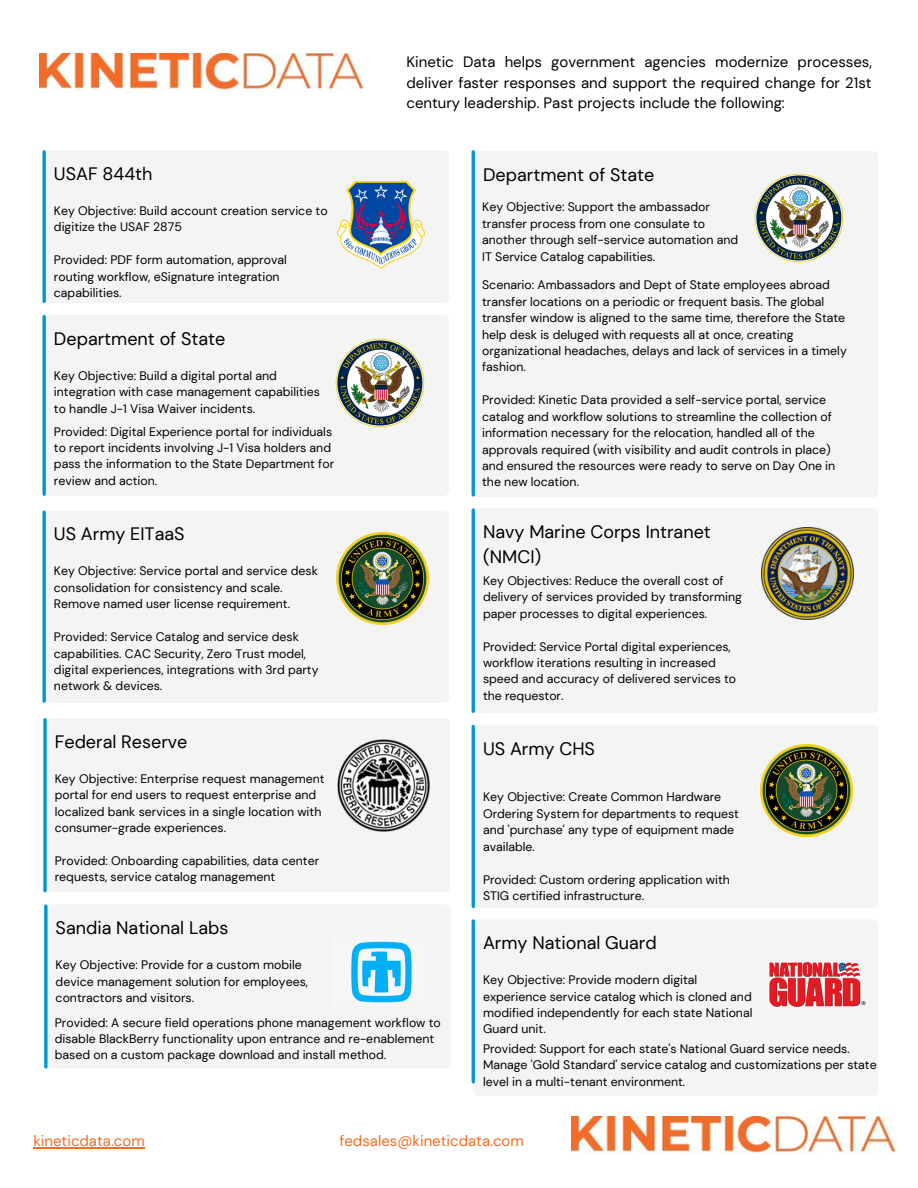
<style>
.page{position:relative;width:918px;height:1188px;background:#fff}
.page>*{position:absolute;margin:0;border:0;box-sizing:border-box;transform-origin:0 0}
.t1{font:18px/24.8px "DM Sans";color:#000}
.t2{font:15px/20.2px "DM Sans";color:#000;text-align:justify}
.t3{font:15px "DM Sans";color:#f36c24}
.t4{font:12.3px/16.5px "DM Sans";color:#000}
</style>
<div class="page">
<img style="left:40px;top:54px;width:323px;height:38px">
<div style="left:473px;top:508px;width:405px;height:205px;background:#f4f4f4"></div>
<hr style="left:472px;top:510px;width:3px;height:201px;background:#0098ce">
<img style="left:761px;top:528px;width:92px;height:92px">
<div style="left:473px;top:725px;width:405px;height:183px;background:#f4f4f4"></div>
<hr style="left:472px;top:726px;width:3px;height:181px;background:#0098ce">
<img style="left:760px;top:744px;width:93px;height:92px">
<div style="left:44px;top:511px;width:405px;height:192px;background:#f4f4f4"></div>
<svg style="left:42px;top:512px;width:4px;height:189px"></svg>
<img style="left:337px;top:532px;width:92px;height:92px">
<div style="left:44px;top:150px;width:405px;height:153px;background:#f4f4f4"></div>
<svg style="left:42px;top:152px;width:4px;height:149px"></svg>
<img style="left:337px;top:182px;width:88px;height:86px">
<div style="left:44px;top:315px;width:405px;height:181px;background:#f4f4f4"></div>
<svg style="left:42px;top:317px;width:4px;height:177px"></svg>
<img style="left:336px;top:338px;width:89px;height:89px">
<div style="left:473px;top:151px;width:405px;height:346px;background:#f4f4f4"></div>
<img style="left:754px;top:173px;width:89px;height:89px">
<hr style="left:472px;top:152px;width:3px;height:343px;background:#0098ce">
<div style="left:45px;top:718px;width:405px;height:174px;background:#f4f4f4"></div>
<svg style="left:43px;top:720px;width:4px;height:171px"></svg>
<img style="left:337px;top:740px;width:92px;height:92px">
<div style="left:46px;top:904px;width:404px;height:165px;background:#f4f4f4"></div>
<svg style="left:44px;top:906px;width:4px;height:161px"></svg>
<img style="left:333px;top:938px;width:98px;height:68px">
<div style="left:473px;top:919px;width:405px;height:176px;background:#f4f4f4"></div>
<hr style="left:472px;top:921px;width:3px;height:161px;background:#0098ce">
<img style="left:754px;top:928px;width:119px;height:119px">
<img style="left:571px;top:1116px;width:323px;height:38px">
<hr style="left:33px;top:1147px;width:112px;height:2px;background:#f36c24">
<h1 class="t1" style="left:54px;top:161px;width:100px">USAF 844th</h1>
<p class="t4" style="left:54px;top:202px;width:275px">Key Objective: Build account creation service to digitize the USAF 2875</p>
<p class="t4" style="left:54px;top:252px;width:234px">Provided: PDF form automation, approval routing workflow, eSignature integration capabilities.</p>
<h1 class="t1" style="left:54px;top:326px;width:173px">Department of State</h1>
<p class="t4" style="left:54px;top:367px;width:268px">Key Objective: Build a digital portal and integration with case management capabilities to handle J-1 Visa Waiver incidents.</p>
<p class="t4" style="left:54px;top:423px;width:282px">Provided: Digital Experience portal for individuals to report incidents involving J-1 Visa holders and pass the information to the State Department for review and action.</p>
<p class="t2" style="left:406px;top:52px;width:467px">Kinetic Data helps government agencies modernize processes, deliver faster responses and support the required change for 21st century leadership. Past projects include the following:</p>
<h1 class="t1" style="left:483px;top:162px;width:173px">Department of State</h1>
<p class="t4" style="left:482px;top:199px;width:258px">Key Objective: Support the ambassador transfer process from one consulate to another through self-service automation and IT Service Catalog capabilities.</p>
<p class="t4" style="left:482px;top:277px;width:366px">Scenario: Ambassadors and Dept of State employees abroad transfer locations on a periodic or frequent basis. The global transfer window is aligned to the same time, therefore the State help desk is deluged with requests all at once, creating organizational headaches, delays and lack of services in a timely fashion.</p>
<p class="t4" style="left:482px;top:392px;width:355px">Provided: Kinetic Data provided a self-service portal, service catalog and workflow solutions to streamline the collection of information necessary for the relocation, handled all of the approvals required (with visibility and audit controls in place) and ensured the resources were ready to serve on Day One in the new location.</p>
<h1 class="t1" style="left:54px;top:522px;width:132px">US Army EITaaS</h1>
<p class="t4" style="left:54px;top:563px;width:265px">Key Objective: Service portal and service desk consolidation for consistency and scale.<br>Remove named user license requirement.</p>
<p class="t4" style="left:54px;top:629px;width:266px">Provided: Service Catalog and service desk capabilities. CAC Security, Zero Trust model, digital experiences, integrations with 3rd party network &amp; devices.</p>
<h1 class="t1" style="left:55px;top:729px;width:134px">Federal Reserve</h1>
<p class="t4" style="left:55px;top:770px;width:271px">Key Objective: Enterprise request management portal for end users to request enterprise and localized bank services in a single location with consumer-grade experiences.</p>
<p class="t4" style="left:55px;top:853px;width:266px">Provided: Onboarding capabilities, data center requests, service catalog management</p>
<h1 class="t1" style="left:56px;top:916px;width:174px">Sandia National Labs</h1>
<p class="t4" style="left:56px;top:957px;width:254px">Key Objective: Provide for a custom mobile device management solution for employees, contractors and visitors.</p>
<p class="t4" style="left:55px;top:1014px;width:388px">Provided: A secure field operations phone management workflow to disable BlackBerry functionality upon entrance and re-enablement based on a custom package download and install method.</p>
<h1 class="t1" style="left:483px;top:519px;width:229px">Navy Marine Corps Intranet (NMCI)</h1>
<p class="t4" style="left:483px;top:572px;width:260px">Key Objectives: Reduce the overall cost of delivery of services provided by transforming paper processes to digital experiences.</p>
<p class="t4" style="left:483px;top:638px;width:255px">Provided: Service Portal digital experiences, workflow iterations resulting in increased speed and accuracy of delivered services to the requestor.</p>
<h1 class="t1" style="left:483px;top:736px;width:113px">US Army CHS</h1>
<p class="t4" style="left:483px;top:789px;width:257px">Key Objective: Create Common Hardware Ordering System for departments to request and 'purchase' any type of equipment made available.</p>
<p class="t4" style="left:483px;top:871px;width:248px">Provided: Custom ordering application with<br>STIG certified infrastructure.</p>
<h1 class="t1" style="left:483px;top:930px;width:175px">Army National Guard</h1>
<p class="t4" style="left:483px;top:972px;width:271px">Key Objective: Provide modern digital experience service catalog which is cloned and modified independently for each state National Guard unit.</p>
<p class="t4" style="left:483px;top:1041px;width:395px">Provided: Support for each state's National Guard service needs.<br>Manage 'Gold Standard' service catalog and customizations per state level in a multi-tenant environment.</p>
<p class="t3" style="left:33px;top:1131px;width:113px">kineticdata.com</p>
<p class="t3" style="left:339px;top:1131px;width:186px">fedsales@kineticdata.com</p>
</div>
